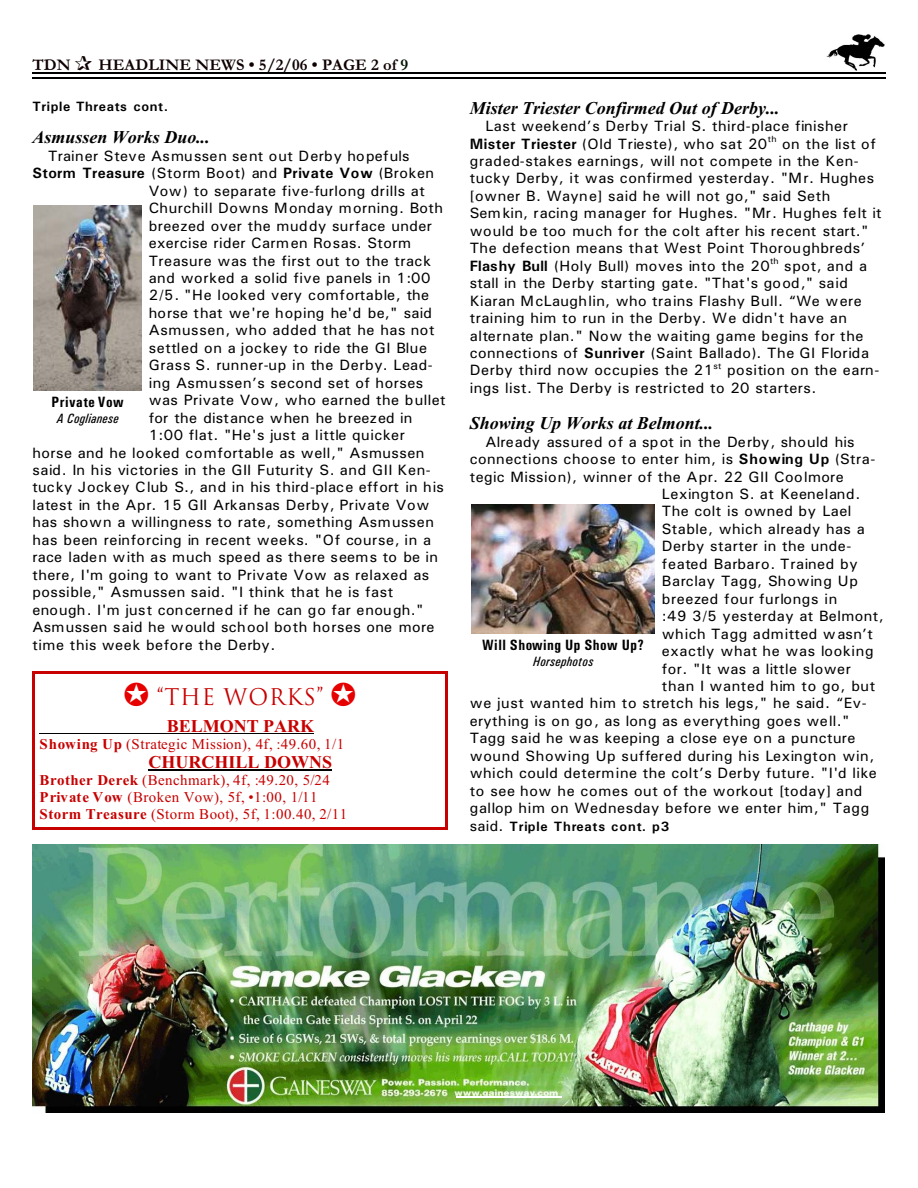
<style>
.page{position:relative;width:918px;height:1188px;background:#fff}
.page>*{position:absolute;margin:0;border:0;box-sizing:border-box;transform-origin:0 0}
.t1{font:22.35px "Trajan";letter-spacing:.01em;color:#c70000}
.t2{font:italic 700 18px "Times New Roman";color:#000}
.t3{font:700 18px "Times New Roman";color:#c70000}
.t4{font:700 16.5px "Garamond";letter-spacing:.005em;color:#0f0000}
.t5{font:15px/17.4px "Univers";letter-spacing:.03em;color:#000}
.t6{font:15px "Univers";letter-spacing:.01em;color:#000}
.t7{font:15px/17px "Times New Roman";letter-spacing:.03em;color:#c70000}
.t8{font:700 15px "Univers";letter-spacing:.025em;color:#000}
.t9{font:700 15px "Univers Condensed";letter-spacing:.03em;color:#000}
.t10{font:15px "Univers";letter-spacing:.055em;color:#000}
.t11{font:700 13.5px "Univers";letter-spacing:.065em;color:#000}
.t12{font:italic 13.5px "Univers Condensed";letter-spacing:.02em;color:#000}
.t13{font:700 13.5px "Univers";letter-spacing:.045em;color:#000}
.s1{color:#001400}
.s2{font-weight:400}
.s3{font-weight:700}
.s4{font-weight:400;font-size:15px}
</style>
<div class="page">
<img style="left:826px;top:34px;width:59px;height:36px">
<hr style="left:32px;top:72px;width:853px;height:1px;background:#000">
<hr style="left:32px;top:77px;width:853px;height:2px;background:#000">
<img style="left:34px;top:206px;width:108px;height:184px">
<img style="left:471px;top:504px;width:183px;height:129px">
<img style="left:32px;top:844px;width:852px;height:269px">
<hr style="left:456px;top:1097px;width:106px;height:1px;background:#fff">
<hr style="left:40px;top:733px;width:274px;height:1px;background:#000">
<hr style="left:148px;top:770px;width:184px;height:1px;background:#000">
<hr style="left:32px;top:672px;width:3px;height:157px;background:#c70000">
<hr style="left:445px;top:672px;width:3px;height:157px;background:#c70000">
<hr style="left:32px;top:672px;width:416px;height:2px;background:#c70000">
<hr style="left:32px;top:827px;width:416px;height:3px;background:#c70000">
<p class="t4" style="left:32px;top:59px;width:40px">TDN</p>
<p class="t4" style="left:98px;top:59px;width:311px">HEADLINE NEWS • 5/2/06 • PAGE 2 of <span class="s1">9</span></p>
<p class="t13" style="left:32px;top:102px;width:138px">Triple Threats cont.</p>
<p class="t2" style="left:32px;top:131px;width:179px">Asmussen Works Duo...</p>
<p class="t6" style="left:48px;top:150px;width:363px">Trainer Steve Asmussen sent out Derby hopefuls</p>
<p class="t8" style="left:32px;top:168px;width:403px">Storm Treasure <span class="s2">(Storm Boot) and</span> Private Vow <span class="s2">(Broken</span></p>
<p class="t5" style="left:149px;top:183px;width:278px">Vow) to separate five-furlong drills at</p>
<p class="t5" style="left:149px;top:201px;width:296px">Churchill Downs Monday morning. Both</p>
<p class="t5" style="left:149px;top:218px;width:285px">breezed over the muddy surface under</p>
<p class="t5" style="left:149px;top:236px;width:264px">exercise rider Carmen Rosas. Storm</p>
<p class="t5" style="left:149px;top:253px;width:284px">Treasure was the first out to the track</p>
<p class="t5" style="left:149px;top:270px;width:283px">and worked a solid five panels in 1:00</p>
<p class="t5" style="left:149px;top:288px;width:282px">2/5. "He looked very comfortable, the</p>
<p class="t6" style="left:149px;top:308px;width:285px">horse that we're hoping he'd be," said</p>
<p class="t5" style="left:149px;top:323px;width:288px">Asmussen, who added that he has not</p>
<p class="t5" style="left:149px;top:340px;width:280px">settled on a jockey to ride the GI Blue</p>
<p class="t5" style="left:149px;top:358px;width:286px">Grass S. runner-up in the Derby. Lead-</p>
<p class="t5" style="left:149px;top:375px;width:276px">ing Asmussen’s second set of horses</p>
<p class="t5" style="left:149px;top:393px;width:299px">was Private Vow, who earned the bullet</p>
<p class="t6" style="left:149px;top:412px;width:265px">for the distance when he breezed in</p>
<p class="t5" style="left:149px;top:428px;width:258px">1:00 flat. "He's just a little quicker</p>
<p class="t5" style="left:32px;top:445px;width:394px">horse and he looked comfortable as well," Asmussen</p>
<p class="t5" style="left:32px;top:462px;width:400px">said. In his victories in the GII Futurity S. and GII Ken-</p>
<p class="t6" style="left:32px;top:482px;width:413px">tucky Jockey Club S., and in his third-place effort in his</p>
<p class="t5" style="left:32px;top:497px;width:399px">latest in the Apr. 15 GII Arkansas Derby, Private Vow</p>
<p class="t5" style="left:32px;top:515px;width:403px">has shown a willingness to rate, something Asmussen</p>
<p class="t5" style="left:32px;top:532px;width:400px">has been reinforcing in recent weeks. "Of course, in a</p>
<p class="t6" style="left:32px;top:552px;width:407px">race laden with as much speed as there seems to be in</p>
<p class="t5" style="left:32px;top:567px;width:398px">there, I'm going to want to Private Vow as relaxed as</p>
<p class="t5" style="left:32px;top:585px;width:362px">possible," Asmussen said. "I think that he is fast</p>
<p class="t5" style="left:32px;top:602px;width:393px">enough. I'm just concerned if he can go far enough."</p>
<p class="t5" style="left:32px;top:620px;width:404px">Asmussen said he would school both horses one more</p>
<p class="t5" style="left:32px;top:637px;width:245px">time this week before the Derby.</p>
<p class="t9" style="left:51px;top:397px;width:74px">Private Vow</p>
<p class="t12" style="left:57px;top:414px;width:64px">A Coglianese</p>
<h1 class="t1" style="left:157px;top:684px;width:168px">“THE WORKS”</h1>
<p class="t3" style="left:167px;top:720px;width:149px">BELMONT PARK</p>
<p class="t7" style="left:40px;top:737px;width:306px"><span class="s3">Showing Up</span> (Strategic Mission), 4f, :49.60, 1/1</p>
<p class="t3" style="left:148px;top:756px;width:185px">CHURCHILL DOWNS</p>
<p class="t7" style="left:40px;top:773px;width:309px"><span class="s3">Brother Derek</span> (Benchmark), 4f, :49.20, 5/24<br><span class="s3">Private Vow</span> (Broken Vow), 5f, •1:00, 1/11<br><span class="s3">Storm Treasure</span> (Storm Boot), 5f, 1:00.40, 2/11</p>
<p class="t2" style="left:470px;top:102px;width:311px">Mister Triester Confirmed Out of Derby...</p>
<p class="t5" style="left:470px;top:119px;width:413px;text-indent:16px">Last weekend’s Derby Trial S. third-place finisher <span class="s3">Mister Triester</span> (Old Trieste), who sat 20<sup>th</sup> on the list of graded-stakes earnings, will not compete in the Ken&shy;tucky Derby, it was confirmed yesterday. "Mr. Hughes [owner B. Wayne] said he will not go," said Seth Semkin, racing manager for Hughes. "Mr. Hughes felt it would be too much for the colt after his recent start." The defection means that West Point Thoroughbreds’ <span class="s3">Flashy Bull</span> (Holy Bull) moves into the 20<sup>th</sup> spot, and a stall in the Derby starting gate. "That's good," said Kiaran McLaughlin, who trains Flashy Bull. “We were training him to run in the Derby. We didn't have an alternate plan." Now the waiting game begins for the connections of <span class="s3">Sunriver</span> (Saint Ballado). The GI Florida Derby third now occupies the 21<sup>st</sup> position on the earn&shy;ings list. The Derby is restricted to 20 starters.</p>
<p class="t2" style="left:470px;top:417px;width:245px">Showing Up Works at Belmont...</p>
<p class="t6" style="left:485px;top:436px;width:371px">Already assured of a spot in the Derby, should his</p>
<p class="t5" style="left:470px;top:452px;width:407px">connections choose to enter him, is <span class="s3">Showing Up</span> (Stra-</p>
<p class="t5" style="left:470px;top:469px;width:376px">tegic Mission), winner of the Apr. 22 GII Coolmore</p>
<p class="t5" style="left:662px;top:486px;width:200px">Lexington S. at Keeneland.</p>
<p class="t5" style="left:662px;top:504px;width:191px">The colt is owned by Lael</p>
<p class="t5" style="left:662px;top:521px;width:204px">Stable, which already has a</p>
<p class="t5" style="left:662px;top:539px;width:191px">Derby starter in the unde-</p>
<p class="t5" style="left:662px;top:556px;width:197px">feated Barbaro. Trained by</p>
<p class="t10" style="left:662px;top:576px;width:198px">Barclay Tagg, Showing Up</p>
<p class="t5" style="left:662px;top:591px;width:177px">breezed four furlongs in</p>
<p class="t5" style="left:662px;top:609px;width:224px">:49 3/5 yesterday at Belmont,</p>
<p class="t5" style="left:662px;top:626px;width:213px">which Tagg admitted wasn’t</p>
<p class="t5" style="left:662px;top:644px;width:213px">exactly what he was looking</p>
<p class="t5" style="left:662px;top:661px;width:191px">for. "It was a little slower</p>
<p class="t5" style="left:662px;top:678px;width:215px">than I wanted him to go, but</p>
<p class="t5" style="left:470px;top:696px;width:398px">we just wanted him to stretch his legs," he said. “Ev-</p>
<p class="t5" style="left:470px;top:713px;width:381px">erything is on go, as long as everything goes well."</p>
<p class="t5" style="left:470px;top:731px;width:387px">Tagg said he was keeping a close eye on a puncture</p>
<p class="t5" style="left:470px;top:748px;width:406px">wound Showing Up suffered during his Lexington win,</p>
<p class="t5" style="left:470px;top:766px;width:409px">which could determine the colt’s Derby future. "I'd like</p>
<p class="t5" style="left:470px;top:783px;width:394px">to see how he comes out of the workout [today] and</p>
<p class="t5" style="left:470px;top:801px;width:401px">gallop him on Wednesday before we enter him," Tagg</p>
<p class="t11" style="left:470px;top:821px;width:201px"><span class="s4">said.</span> Triple Threats cont. p3</p>
<p class="t9" style="left:482px;top:640px;width:163px">Will Showing Up Show Up?</p>
<p class="t12" style="left:533px;top:657px;width:62px">Horsephotos</p>
</div>
